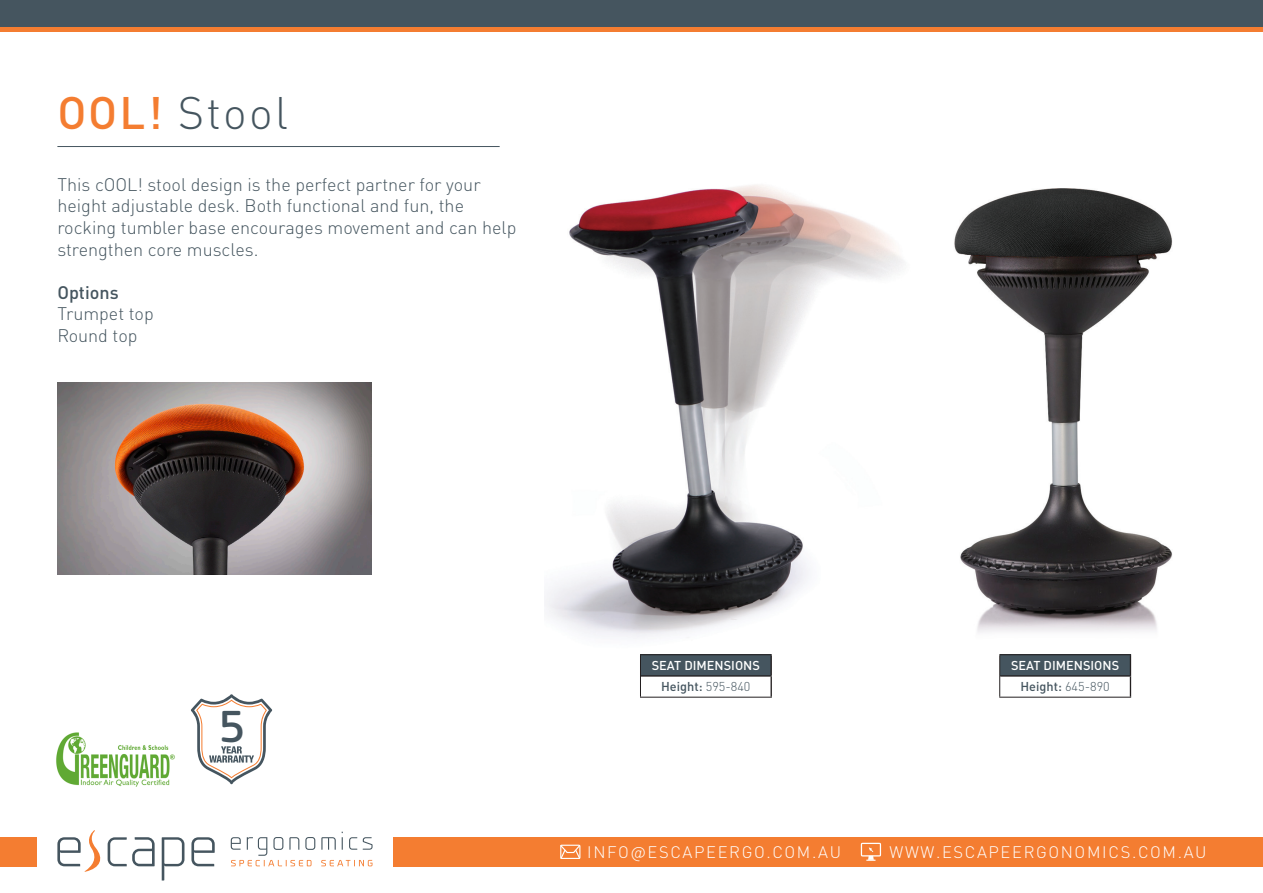
<style>
.page{position:relative;width:1263px;height:893px;background:#fff}
.page>*{position:absolute;margin:0;border:0;box-sizing:border-box;transform-origin:0 0}
.t1{font:500 45.75px "Vivala Sans Round";color:#45555f}
.t2{font:300 45px "DIN Pro";letter-spacing:.05em;color:#45555f}
.t3{font:300 18px/21.6px "DIN Pro";color:#45555f}
.t4{font:500 18px "DIN Pro";color:#45555f}
.t5{font:300 16.5px "DIN Pro";letter-spacing:.1em;color:#fff}
.t6{font:500 12.75px/21.1px "DIN Pro";color:#fff;text-align:center}
.s1{font-weight:500;color:#f47d31}
.s2{color:#45555f}
.s3{font-weight:300;color:#45555f}
</style>
<div class="page">
<img style="left:545px;top:185px;width:628px;height:480px">
<hr style="left:57px;top:146px;width:443px;height:1px;background:#45555f">
<svg style="left:191px;top:694px;width:81px;height:90px"></svg>
<img style="left:56px;top:732px;width:119px;height:55px">
<div style="left:640px;top:655px;width:131px;height:21px;background:#45555f"></div>
<hr style="left:770px;top:655px;width:2px;height:20px;background:#231f20">
<hr style="left:641px;top:675px;width:131px;height:2px;background:#231f20">
<hr style="left:770px;top:677px;width:2px;height:20px;background:#231f20">
<hr style="left:640px;top:654px;width:132px;height:1px;background:#231f20">
<svg style="left:640px;top:655px;width:1px;height:42px"></svg>
<hr style="left:640px;top:697px;width:132px;height:1px;background:#231f20">
<div style="left:1000px;top:655px;width:130px;height:21px;background:#45555f"></div>
<hr style="left:1000px;top:675px;width:131px;height:2px;background:#231f20">
<svg style="left:1130px;top:655px;width:1px;height:42px"></svg>
<hr style="left:999px;top:654px;width:132px;height:1px;background:#231f20">
<svg style="left:999px;top:655px;width:1px;height:42px"></svg>
<hr style="left:999px;top:697px;width:132px;height:1px;background:#231f20">
<img style="left:57px;top:382px;width:314px;height:192px">
<svg style="left:0;top:26px;width:1263px;height:6px;background:#d67638"></svg>
<div style="left:394px;top:837px;width:869px;height:29px;background:#f47d31"></div>
<div style="left:0;top:837px;width:36px;height:29px;background:#f47d31"></div>
<div style="left:0;top:0;width:1263px;height:26px;background:#45555f"></div>
<svg style="left:321px;top:860px;width:51px;height:6px"></svg>
<svg style="left:162px;top:837px;width:22px;height:43px"></svg>
<svg style="left:191px;top:837px;width:24px;height:29px"></svg>
<svg style="left:231px;top:837px;width:84px;height:29px"></svg>
<svg style="left:321px;top:837px;width:15px;height:13px"></svg>
<svg style="left:342px;top:832px;width:1px;height:18px"></svg>
<svg style="left:349px;top:837px;width:8px;height:13px"></svg>
<svg style="left:363px;top:837px;width:10px;height:13px"></svg>
<svg style="left:57px;top:830px;width:98px;height:42px"></svg>
<svg style="left:861px;top:843px;width:20px;height:18px"></svg>
<svg style="left:560px;top:845px;width:20px;height:14px"></svg>
<h2 class="t2" style="left:57px;top:78px;width:232px"><span class="s1">OOL!</span> Stool</h2>
<p class="t3" style="left:57px;top:172px;width:460px">This cOOL! stool design is the perfect partner for your height adjustable desk. Both functional and fun, the rocking tumbler base encourages movement and can help strengthen core muscles.</p>
<p class="t4" style="left:57px;top:278px;width:63px">Options</p>
<p class="t3" style="left:57px;top:301px;width:98px">Trumpet top<br>Round top</p>
<h1 class="t1" style="left:219px;top:700px;width:27px">5</h1>
<p class="t6" style="left:652px;top:653px;width:110px">SEAT DIMENSIONS<br><span class="s2">Height:</span> <span class="s3">595-840</span></p>
<p class="t6" style="left:1011px;top:653px;width:110px">SEAT DIMENSIONS<br><span class="s2">Height:</span> <span class="s3">645-890</span></p>
<p class="t5" style="left:587px;top:839px;width:255px">INFO@ESCAPEERGO.COM.AU</p>
<p class="t5" style="left:889px;top:839px;width:319px">WWW.ESCAPEERGONOMICS.COM.AU</p>
</div>
